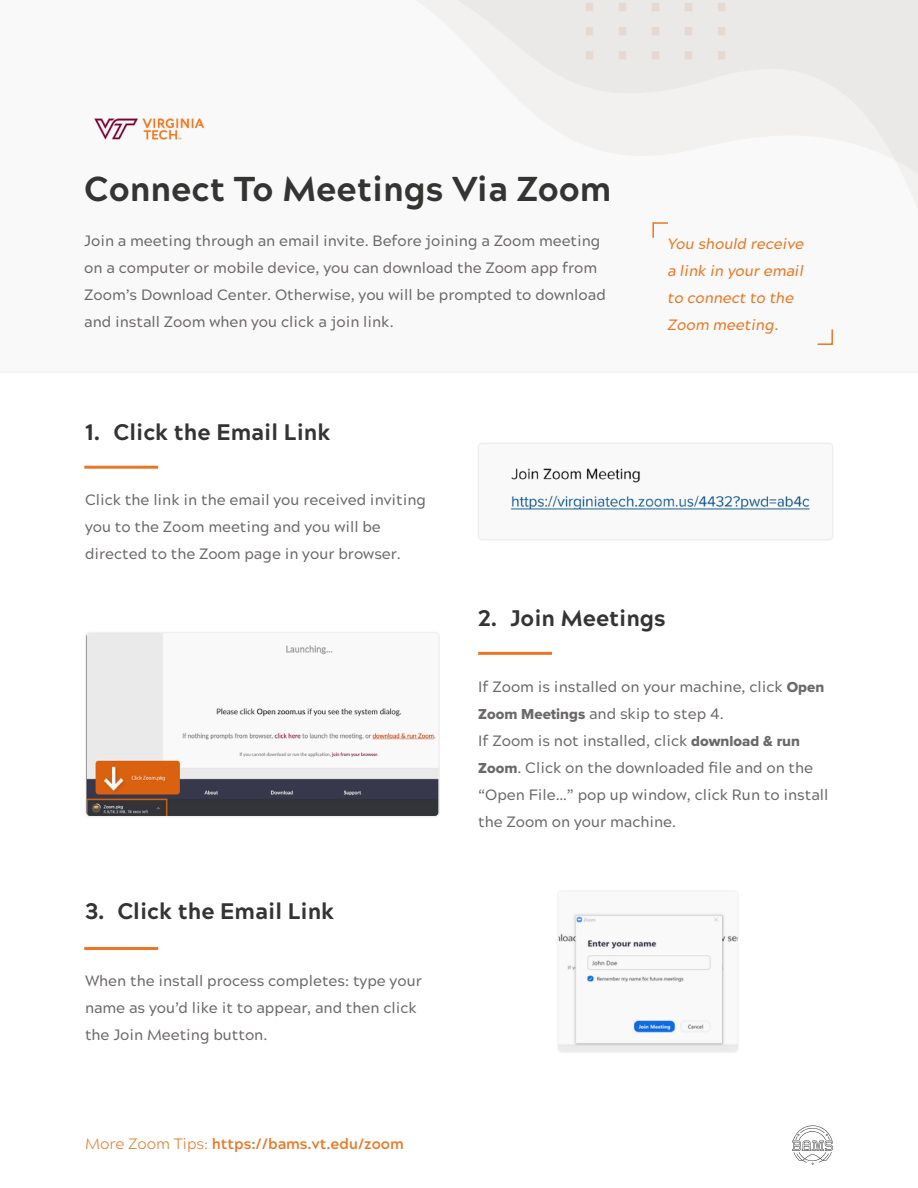
<style>
.page{position:relative;width:918px;height:1188px;background:#fff}
.page>*{position:absolute;margin:0;border:0;box-sizing:border-box;transform-origin:0 0}
.t1{font:800 34.5px "Acherus Grotesque";color:#343433}
.Numbers{font:800 22.5px "Acherus Grotesque";color:#343433}
.t2{font:500 15px/27px "Acherus Grotesque";color:#6c6969}
.t3{font:italic 500 15px/27px "Acherus Grotesque";letter-spacing:-.005em;color:#e87722}
.t4{font:700 15px "Acherus Grotesque";color:#e97724}
.s1{font-weight:300}
.s2{font-family:"Proxima Nova Extrabld";font-weight:400}
</style>
<div class="page">
<svg style="left:792px;top:1125px;width:41px;height:40px"></svg>
<svg style="left:416px;top:0;width:502px;height:191px;fill:#f2f1f0"></svg>
<svg style="left:718px;top:0;width:7px;height:60px"></svg>
<svg style="left:619px;top:0;width:7px;height:60px"></svg>
<svg style="left:652px;top:0;width:7px;height:60px"></svg>
<svg style="left:685px;top:0;width:7px;height:60px"></svg>
<svg style="left:586px;top:0;width:7px;height:60px"></svg>
<img style="left:510px;top:468px;width:300px;height:42px">
<div style="left:477px;top:442px;width:357px;height:99px;border:2px solid #f4f4f4;border-radius:4px"></div>
<hr style="left:84px;top:466px;width:74px;height:3px;background:#e97724">
<img style="left:88px;top:635px;width:349px;height:179px">
<div style="left:85px;top:632px;width:355px;height:185px;border:2px solid #f4f4f4;border-radius:4px"></div>
<hr style="left:478px;top:652px;width:74px;height:3px;background:#e97724">
<img style="left:560px;top:913px;width:176px;height:137px">
<div style="left:557px;top:890px;width:182px;height:163px;border:2px solid #f4f4f4;border-radius:4px"></div>
<hr style="left:84px;top:947px;width:74px;height:3px;background:#e97724">
<svg style="left:652px;top:222px;width:16px;height:16px"></svg>
<svg style="left:817px;top:329px;width:16px;height:16px"></svg>
<img style="left:94px;top:118px;width:111px;height:22px">
<h1 class="t1" style="left:84px;top:159px;width:529px">Connect To Meetings Via Zoom</h1>
<p class="t2" style="left:84px;top:227px;width:523px">Join a meeting through an email invite. Before joining a Zoom meeting on a computer or mobile device, you can download the Zoom app from Zoom’s Download Center. Otherwise, you will be prompted to download and install Zoom when you click a join link.</p>
<h2 class="Numbers" style="left:85px;top:413px;width:17px">1.</h2>
<h2 class="Numbers" style="left:114px;top:413px;width:218px">Click the Email Link</h2>
<p class="t2" style="left:85px;top:486px;width:342px">Click the link in the email you received inviting you to the Zoom meeting and you will be directed to the Zoom page in your browser.</p>
<p class="t3" style="left:668px;top:229px;width:138px">You should receive a link in your email to connect to the<br>Zoom meeting.</p>
<h2 class="Numbers" style="left:478px;top:599px;width:20px">2.</h2>
<h2 class="Numbers" style="left:510px;top:599px;width:157px">Join Meetings</h2>
<h2 class="Numbers" style="left:85px;top:892px;width:21px">3.</h2>
<h2 class="Numbers" style="left:117px;top:892px;width:218px">Click the Email Link</h2>
<p class="t2" style="left:85px;top:967px;width:338px">When the install process completes: type your name as you’d like it to appear, and then click the Join Meeting button.</p>
<p class="t4" style="left:85px;top:1131px;width:320px"><span class="s1">More Zoom Tips:</span> https://bams.vt.edu/zoom</p>
<p class="t2" style="left:478px;top:673px;width:348px">If Zoom is installed on your machine, click <span class="s2">Open<br>Zoom Meetings</span> and skip to step 4.</p>
<p class="t2" style="left:478px;top:727px;width:352px">If Zoom is not installed, click <span class="s2">download &amp; run Zoom</span>. Click on the downloaded file and on the “Open File…” pop up window, click Run to install the Zoom on your machine.</p>
</div>
